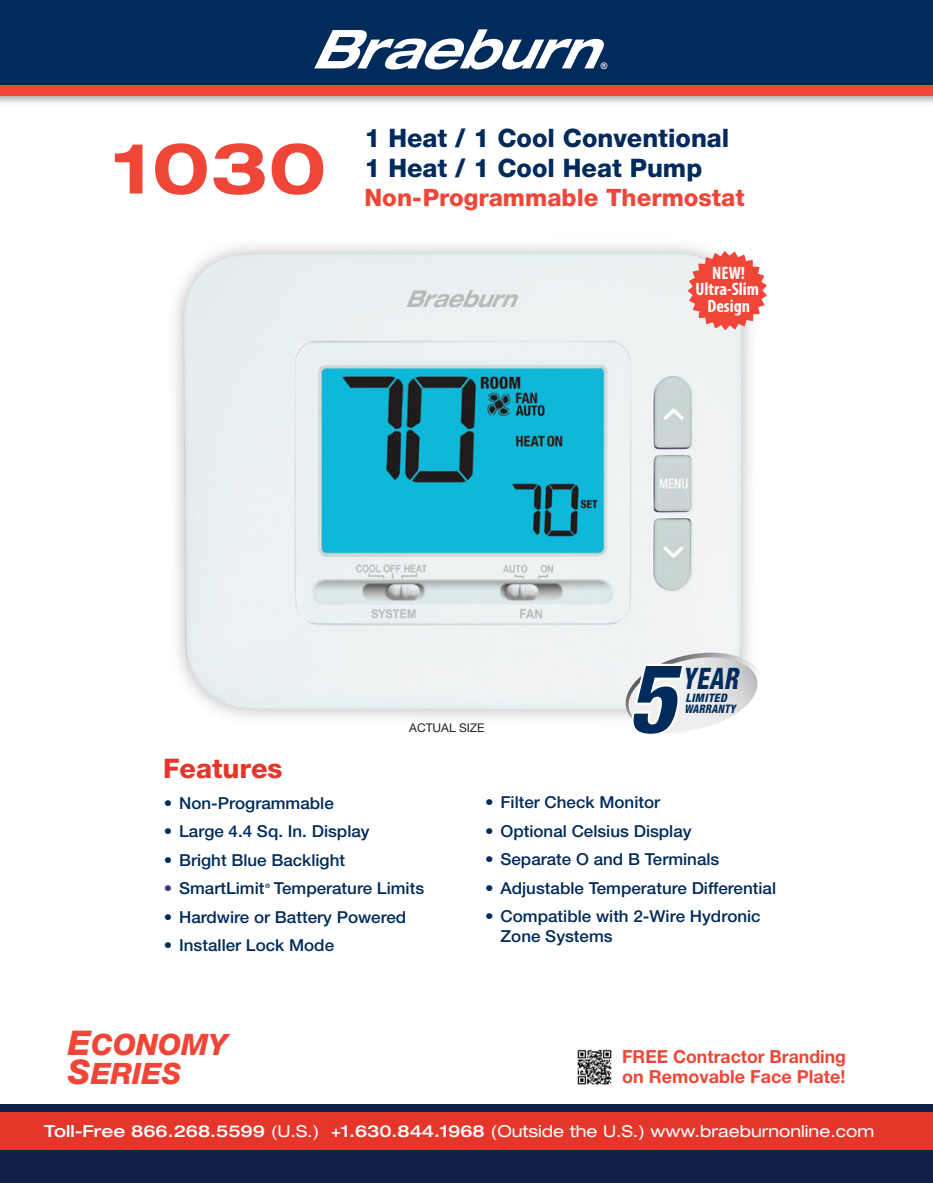
<style>
.page{position:relative;width:933px;height:1183px;background:#fff}
.page>*{position:absolute;margin:0;border:0;box-sizing:border-box;transform-origin:0 0}
.t1{font:italic 900 condensed 98.85px "Helvetica Neue LT Std";color:#002b5a;scale:.94 1}
.t2{font:700 expanded 70.5px "Helvetica Neue LT Std";color:#ef4638}
.t3{font:italic 800 condensed 29.7px "Helvetica Neue LT Std";color:#002b5a;scale:.83 1}
.t4{font:italic 800 29.55px/28.8px "Helvetica Neue LT Std";color:#ef4638}
.t5{font:800 27px "Helvetica Neue LT Std";color:#e4362b}
.t6{font:800 25.5px/30px "Helvetica Neue LT Std";color:#002b5a}
.t7{font:800 24px "Helvetica Neue LT Std";color:#ef4638}
.t8{font:700 18px/20.2px "Helvetica Neue LT Std";color:#ef4638}
.t9{font:700 condensed 18px/16.5px "Myriad Pro";color:#fff;text-align:center}
.t10{font:500 16.5px/19.8px "Helvetica Neue LT Std";color:#002b5a}
.t11{font:expanded 16.5px "Helvetica Neue LT Std";color:#fff}
.t12{font:12px "Helvetica Neue LT Std";color:#231f20}
.t13{font:italic 800 condensed 11.7px "Helvetica Neue LT Std";letter-spacing:.03em;color:#002b5a;scale:.9 1}
.t14{font:italic 800 condensed 11.7px "Helvetica Neue LT Std";letter-spacing:.03em;color:#002b5a}
.t15{font:700 9px "Arial";color:#fff}
.t16{font:500 condensed 6.15px "Helvetica Neue LT Std";color:#002b5a;scale:1.05 1}
.s1{color:#492f92}
.s2{font-size:34.05px}
.s3{font-weight:500}
</style>
<div class="page">
<img style="left:183px;top:253px;width:559px;height:456px">
<div style="left:0;top:0;width:932px;height:94px;background:#002b5a"></div>
<div style="left:0;top:1112px;width:933px;height:60px;background:#e4362b"></div>
<div style="left:0;top:1150px;width:933px;height:33px;background:#112147"></div>
<div style="left:0;top:1104px;width:933px;height:8px;background:#112147"></div>
<svg style="left:314px;top:29px;width:290px;height:41px"></svg>
<img style="left:0;top:78px;width:933px;height:25px">
<div style="left:0;top:86px;width:933px;height:10px;background:#ef4638"></div>
<img style="left:577px;top:1049px;width:35px;height:36px">
<svg style="left:687px;top:251px;width:80px;height:79px;background:#f07c72"></svg>
<svg style="left:621px;top:653px;width:140px;height:80px"></svg>
<h2 class="t2" style="left:112px;top:124px;width:215px">1030</h2>
<p class="t15" style="left:601px;top:59px;width:8px">®</p>
<h3 class="t6" style="left:364px;top:123px;width:366px">1 Heat / 1 Cool Conventional<br>1 Heat / 1 Cool Heat Pump</h3>
<h3 class="t7" style="left:364px;top:183px;width:382px">Non-Programmable Thermostat</h3>
<p class="t9" style="left:695px;top:264px;width:65px">NEW!<br>Ultra-Slim<br>Design</p>
<h3 class="t5" style="left:163px;top:753px;width:121px">Features</h3>
<p class="t12" style="left:409px;top:721px;width:77px">ACTUAL SIZE</p>
<h1 class="t1" style="left:627px;top:637px;width:53px">5</h1>
<h3 class="t3" style="left:682px;top:660px;width:69px">YEAR</h3>
<p class="t14" style="left:685px;top:690px;width:43px">LIMITED</p>
<p class="t13" style="left:684px;top:701px;width:58px">WARRANTY</p>
<p class="t10" style="left:164px;top:793px;width:171px">• Non-Programmable</p>
<p class="t10" style="left:164px;top:821px;width:207px">• Large 4.4 Sq. In. Display</p>
<p class="t10" style="left:164px;top:850px;width:183px">• Bright Blue Backlight</p>
<p class="t10" style="left:164px;top:878px;width:262px"><span class="s1">•</span> SmartLimit Temperature Limits</p>
<p class="t10" style="left:164px;top:907px;width:244px">• Hardwire or Battery Powered</p>
<p class="t10" style="left:164px;top:935px;width:172px">• Installer Lock Mode</p>
<p class="t16" style="left:265px;top:882px;width:6px">®</p>
<h3 class="t4" style="left:68px;top:1030px;width:161px"><span class="s2">E</span>CONOMY<br><span class="s2">S</span>ERIES</h3>
<p class="t10" style="left:485px;top:792px;width:177px">• Filter Check Monitor</p>
<p class="t10" style="left:485px;top:821px;width:208px">• Optional Celsius Display</p>
<p class="t10" style="left:485px;top:849px;width:236px">• Separate O and B Terminals</p>
<p class="t10" style="left:485px;top:878px;width:292px">• Adjustable Temperature Differential</p>
<p class="t10" style="left:500px;top:906px;width:262px;text-indent:-16px">• Compatible with 2-Wire Hydronic<br>Zone Systems</p>
<p class="t8" style="left:622px;top:1046px;width:225px">FREE Contractor Branding on Removable Face Plate!</p>
<p class="t11" style="left:44px;top:1121px;width:831px"><span class="s3">Toll-Free 866.268.5599</span> (U.S.) <span class="s3">+1.630.844.1968</span> (Outside the U.S.) www.braeburnonline.com</p>
</div>
